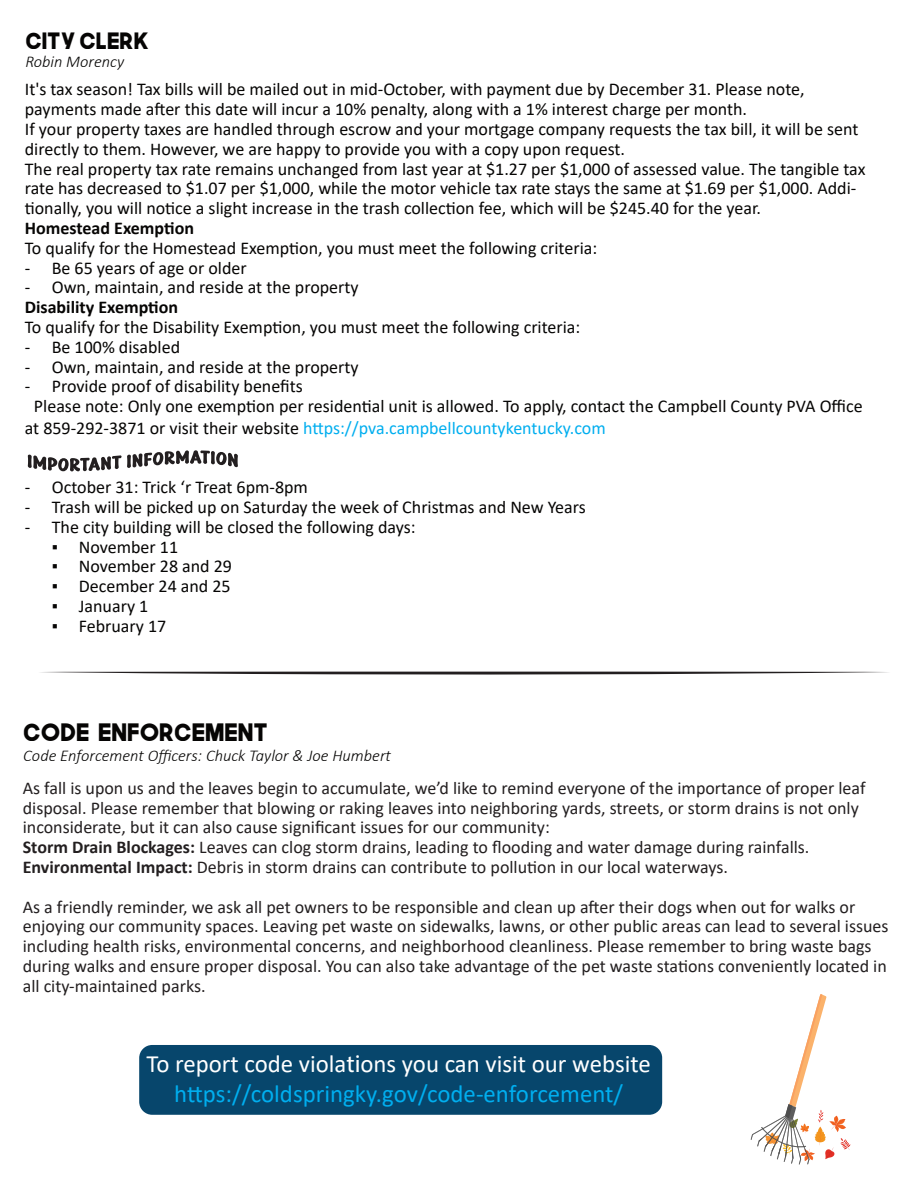
<style>
.page{position:relative;width:918px;height:1188px;background:#fff}
.page>*{position:absolute;margin:0;border:0;box-sizing:border-box;transform-origin:0 0}
.t1{font:24.9px/29.8px "Calibri";color:#00aeef;text-align:center}
.t2{font:24px "The Next Font";color:#060504}
.t3{font:22.5px "The Next Font";color:#060504}
.t4{font:18px/19.8px "Calibri";color:#060504}
.t5{font:18px/19.8px "Calibri";color:#231f20}
.t6{font:18px "Calibri";color:#00aeef}
.t7{font:700 18px "Calibri";color:#060504}
.t8{font:italic 300 16.5px "Calibri";color:#060504}
.s1{color:#060504}
.s2{font-weight:700}
.s3{color:#fff}
.s4{font-family:"Myriad Pro";color:#fff}
</style>
<div class="page">
<svg style="left:40px;top:671px;width:849px;height:4px"></svg>
<div style="left:139px;top:1045px;width:523px;height:70px;background:#07466c;border-radius:13px"></div>
<svg style="left:28px;top:450px;width:210px;height:21px"></svg>
<svg style="left:751px;top:994px;width:100px;height:170px"></svg>
<p class="t3" style="left:25px;top:26px;width:125px">CITY CLERK</p>
<p class="t4" style="left:25px;top:79px;width:842px">It's tax season! Tax bills will be mailed out in mid-October, with payment due by December 31. Please note, payments made after this date will incur a 10% penalty, along with a 1% interest charge per month.<br>If your property taxes are handled through escrow and your mortgage company requests the tax bill, it will be sent directly to them. However, we are happy to provide you with a copy upon request.<br>The real property tax rate remains unchanged from last year at $1.27 per $1,000 of assessed value. The tangible tax rate has decreased to $1.07 per $1,000, while the motor vehicle tax rate stays the same at $1.69 per $1,000. Addi&shy;tionally, you will notice a slight increase in the trash collection fee, which will be $245.40 for the year.</p>
<p class="t7" style="left:25px;top:215px;width:171px">Homestead Exemption</p>
<p class="t4" style="left:25px;top:238px;width:574px">To qualify for the Homestead Exemption, you must meet the following criteria:</p>
<p class="t4" style="left:25px;top:257px;width:223px">- Be 65 years of age or older</p>
<p class="t4" style="left:25px;top:277px;width:335px">- Own, maintain, and reside at the property</p>
<p class="t7" style="left:25px;top:295px;width:155px">Disability Exemption</p>
<p class="t4" style="left:25px;top:317px;width:557px">To qualify for the Disability Exemption, you must meet the following criteria:</p>
<p class="t4" style="left:25px;top:337px;width:157px">- Be 100% disabled</p>
<p class="t4" style="left:25px;top:356px;width:335px">- Own, maintain, and reside at the property</p>
<p class="t4" style="left:34px;top:376px;width:830px;text-indent:-9px">- Provide proof of disability benefits<br>Please note: Only one exemption per residential unit is allowed. To apply, contact the Campbell County PVA Office</p>
<p class="t6" style="left:25px;top:415px;width:582px"><span class="s1">at 859-292-3871 or visit their website</span> https://pva.campbellcountykentucky.com</p>
<p class="t8" style="left:25px;top:51px;width:100px">Robin Morency</p>
<p class="t4" style="left:25px;top:477px;width:285px">- October 31: Trick ‘r Treat 6pm-8pm</p>
<p class="t4" style="left:25px;top:497px;width:563px">- Trash will be picked up on Saturday the week of Christmas and New Years</p>
<p class="t4" style="left:25px;top:517px;width:392px">- The city building will be closed the following days:</p>
<p class="t4" style="left:52px;top:536px;width:128px">▪ November 11</p>
<p class="t4" style="left:52px;top:556px;width:182px">▪ November 28 and 29</p>
<p class="t4" style="left:52px;top:576px;width:180px">▪ December 24 and 25</p>
<p class="t4" style="left:52px;top:596px;width:98px">▪ January 1</p>
<p class="t4" style="left:52px;top:616px;width:116px">▪ February 17</p>
<h2 class="t2" style="left:23px;top:716px;width:246px">CODE ENFORCEMENT</h2>
<p class="t8" style="left:23px;top:745px;width:369px">Code Enforcement Officers: Chuck Taylor &amp; Joe Humbert</p>
<p class="t5" style="left:23px;top:778px;width:844px">As fall is upon us and the leaves begin to accumulate, we’d like to remind everyone of the importance of proper leaf disposal. Please remember that blowing or raking leaves into neighboring yards, streets, or storm drains is not only inconsiderate, but it can also cause significant issues for our community:<br><span class="s2">Storm Drain Blockages:</span> Leaves can clog storm drains, leading to flooding and water damage during rainfalls.<br><span class="s2">Environmental Impact:</span> Debris in storm drains can contribute to pollution in our local waterways.</p>
<p class="t5" style="left:23px;top:896px;width:867px">As a friendly reminder, we ask all pet owners to be responsible and clean up after their dogs when out for walks or enjoying our community spaces. Leaving pet waste on sidewalks, lawns, or other public areas can lead to several issues including health risks, environmental concerns, and neighborhood cleanliness. Please remember to bring waste bags during walks and ensure proper disposal. You can also take advantage of the pet waste stations conveniently located in all city-maintained parks.</p>
<h1 class="t1" style="left:146px;top:1048px;width:506px"><span class="s3">To report code viola</span><span class="s4">ti</span><span class="s3">ons you can visit our website </span>https://coldspringky.gov/code-enforcement/</h1>
</div>
